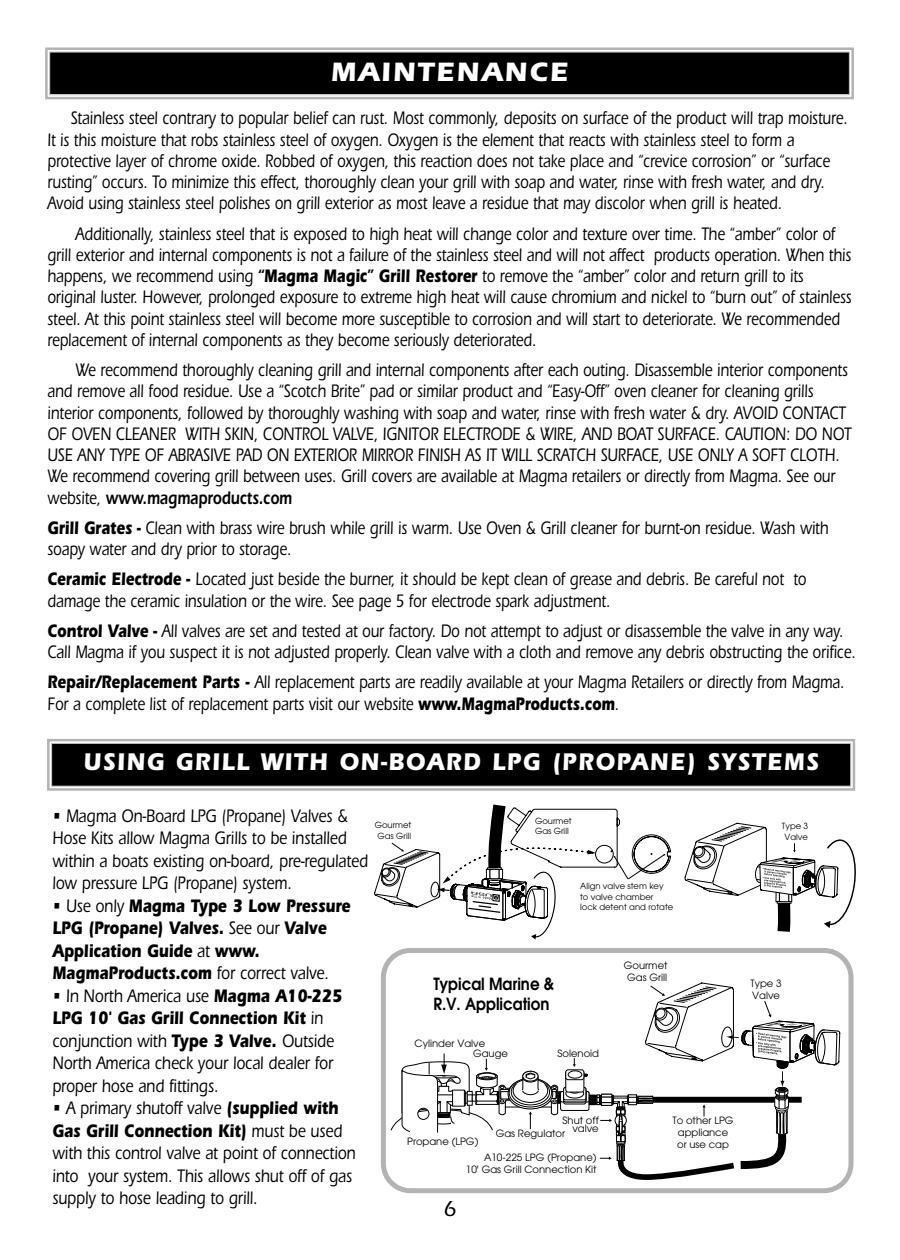
<style>
.page{position:relative;width:900px;height:1260px;background:#fff}
.page>*{position:absolute;margin:0;border:0;box-sizing:border-box;transform-origin:0 0}
.t1{font:700 27.5px "Itc Eras";letter-spacing:.07em;color:#fff}
.t2{font:700 25px "Itc Eras";letter-spacing:.07em;color:#fff;scale:.9 1}
.t3{font:500 22.5px "Itc Eras";color:#000}
.t4{font:500 18.75px/21.2px "Itc Eras";color:#000;scale:.77 1}
.t5{font:500 18.75px/22.5px "Itc Eras";color:#000;scale:.8 1}
.t6{font:700 18.75px/22.5px "Itc Eras";color:#000;scale:.8 1}
.t7{font:600 16.75px/20px "Avant Garde";color:#000;scale:.9 1}
.t8{font:10px/12px "Avant Garde";color:#000;text-align:right}
.t9{font:8.5px/10.2px "Avant Garde";color:#000}
.s1{font-weight:700}
.s2{font-weight:600}
.s3{font-weight:500}
</style>
<div class="page">
<div style="left:50px;top:52px;width:799px;height:42px;background:#000"></div>
<div style="left:46px;top:49px;width:807px;height:49px;border:3px solid #fff"></div>
<div style="left:45px;top:48px;width:809px;height:51px;border:2px solid #b3b3b3"></div>
<div style="left:49px;top:52px;width:801px;height:43px;border:1px solid #b3b3b3"></div>
<div style="left:52px;top:744px;width:798px;height:42px;background:#000"></div>
<div style="left:47px;top:739px;width:808px;height:52px;border:2px solid #b3b3b3"></div>
<div style="left:51px;top:743px;width:800px;height:44px;border:1px solid #b3b3b3"></div>
<svg style="left:381px;top:948px;width:473px;height:245px"></svg>
<svg style="left:374px;top:804px;width:482px;height:136px"></svg>
<h1 class="t1" style="left:331px;top:63px;width:239px">MAINTENANCE</h1>
<p class="t4" style="left:47px;top:110px;width:1041px;text-indent:23px">Stainless steel contrary to popular belief can rust. Most commonly, deposits on surface of the product will trap moisture.<br>It is this moisture that robs stainless steel of oxygen. Oxygen is the element that reacts with stainless steel to form a protective layer of chrome oxide. Robbed of oxygen, this reaction does not take place and “crevice corrosion” or “surface rusting” occurs. To minimize this effect, thoroughly clean your grill with soap and water, rinse with fresh water, and dry.<br>Avoid using stainless steel polishes on grill exterior as most leave a residue that may discolor when grill is heated.</p>
<p class="t4" style="left:47px;top:225px;width:1046px;text-indent:28px">Additionally, stainless steel that is exposed to high heat will change color and texture over time. The “amber” color of grill exterior and internal components is not a failure of the stainless steel and will not affect products operation. When this happens, we recommend using <span class="s1">“Magma Magic” Grill Restorer</span> to remove the “amber” color and return grill to its original luster. However, prolonged exposure to extreme high heat will cause chromium and nickel to “burn out” of stainless steel. At this point stainless steel will become more susceptible to corrosion and will start to deteriorate. We recommended replacement of internal components as they become seriously deteriorated.</p>
<p class="t4" style="left:47px;top:361px;width:1046px;text-indent:28px">We recommend thoroughly cleaning grill and internal components after each outing. Disassemble interior components and remove all food residue. Use a “Scotch Brite” pad or similar product and “Easy-Off” oven cleaner for cleaning grills interior components, followed by thoroughly washing with soap and water, rinse with fresh water &amp; dry. AVOID CONTACT OF OVEN CLEANER WITH SKIN, CONTROL VALVE, IGNITOR ELECTRODE &amp; WIRE, AND BOAT SURFACE. CAUTION: DO NOT USE ANY TYPE OF ABRASIVE PAD ON EXTERIOR MIRROR FINISH AS IT WILL SCRATCH SURFACE, USE ONLY A SOFT CLOTH.<br>We recommend covering grill between uses. Grill covers are available at Magma retailers or directly from Magma. See our website, <span class="s2">www.magmaproducts.com</span></p>
<p class="t4" style="left:47px;top:519px;width:1016px"><span class="s1">Grill Grates -</span> Clean with brass wire brush while grill is warm. Use Oven &amp; Grill cleaner for burnt-on residue. Wash with soapy water and dry prior to storage.</p>
<p class="t4" style="left:47px;top:571px;width:987px"><span class="s1">Ceramic Electrode -</span> Located just beside the burner, it should be kept clean of grease and debris. Be careful not to damage the ceramic insulation or the wire. See page 5 for electrode spark adjustment.</p>
<p class="t4" style="left:47px;top:622px;width:1051px"><span class="s1">Control Valve -</span> All valves are set and tested at our factory. Do not attempt to adjust or disassemble the valve in any way.<br>Call Magma if you suspect it is not adjusted properly. Clean valve with a cloth and remove any debris obstructing the orifice.</p>
<p class="t4" style="left:47px;top:674px;width:1037px"><span class="s1">Repair/Replacement Parts -</span> All replacement parts are readily available at your Magma Retailers or directly from Magma.<br>For a complete list of replacement parts visit our website <span class="s1">www.MagmaProducts.com</span>.</p>
<h2 class="t2" style="left:83px;top:754px;width:819px">USING GRILL WITH ON-BOARD LPG (PROPANE) SYSTEMS</h2>
<p class="t5" style="left:52px;top:806px;width:396px">• Magma On-Board LPG (Propane) Valves &amp; Hose Kits allow Magma Grills to be installed within a boats existing on-board, pre-regulated low pressure LPG (Propane) system.</p>
<p class="t6" style="left:52px;top:896px;width:374px"><span class="s3">• Use only</span> Magma Type 3 Low Pressure LPG (Propane) Valves. <span class="s3">See our</span> Valve Application Guide <span class="s3">at</span> www.<br>MagmaProducts.com <span class="s3">for correct valve.</span></p>
<p class="t5" style="left:52px;top:986px;width:364px">• In North America use <span class="s1">Magma A10-225<br>LPG 10' Gas Grill Connection Kit</span> in conjunction with <span class="s1">Type 3 Valve.</span> Outside North America check your local dealer for proper hose and fittings.</p>
<p class="t5" style="left:52px;top:1099px;width:381px">• A primary shutoff valve <span class="s1">(supplied with Gas Grill Connection Kit)</span> must be used with this control valve at point of connection into your system. This allows shut off of gas supply to hose leading to grill.</p>
<p class="t9" style="left:535px;top:817px;width:38px">Gourmet<br>Gas Grill</p>
<p class="t9" style="left:375px;top:821px;width:38px;text-align:center">Gourmet<br>Gas Grill</p>
<p class="t9" style="left:782px;top:822px;width:28px;text-align:center">Type 3<br>Valve</p>
<p class="t9" style="left:580px;top:882px;width:95px">Align valve stem key to valve chamber<br>lock detent and rotate</p>
<p class="t8" style="left:624px;top:961px;width:45px;text-align:center">Gourmet<br>Gas Grill</p>
<p class="t7" style="left:433px;top:976px;width:136px">Typical Marine &amp;<br>R.V. Application</p>
<p class="t8" style="left:750px;top:978px;width:33px;text-align:left">Type 3<br>Valve</p>
<p class="t8" style="left:473px;top:1039px;width:36px;line-height:9.8px;text-align:left;text-indent:-59px">Cylinder Valve<br>Gauge</p>
<p class="t8" style="left:558px;top:1048px;width:43px">Solenoid</p>
<p class="t8" style="left:563px;top:1117px;width:38px;line-height:8.2px">Shut off valve</p>
<p class="t8" style="left:672px;top:1116px;width:63px;text-align:center">To other LPG appliance or use cap</p>
<p class="t8" style="left:496px;top:1128px;width:71px">Gas Regulator</p>
<p class="t8" style="left:466px;top:1152px;width:132px">A10-225 LPG (Propane)<br>10' Gas Grill Connection Kit</p>
<p class="t8" style="left:407px;top:1136px;width:73px">Propane (LPG)</p>
<p class="t3" style="left:443px;top:1201px;width:15px">6</p>
</div>
